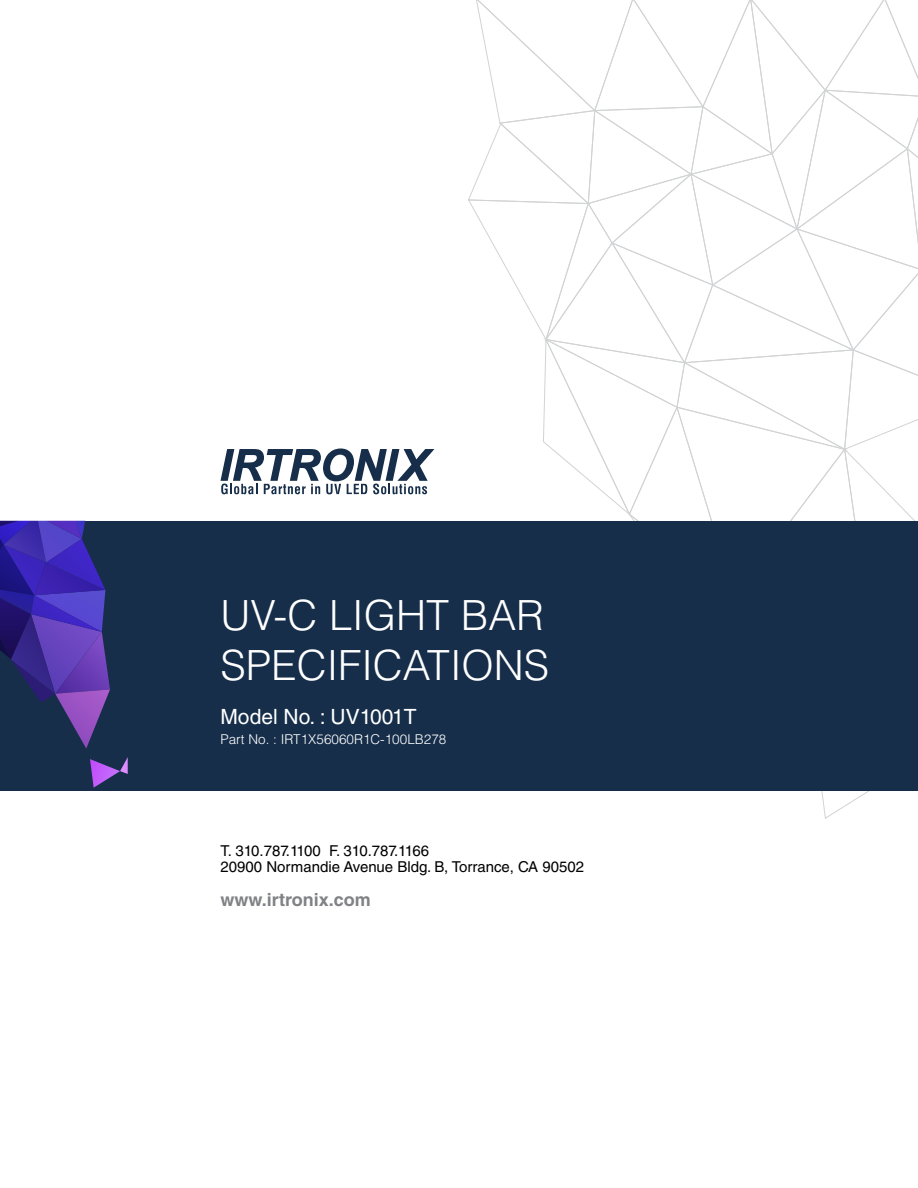
<style>
.page{position:relative;width:918px;height:1188px;background:#fff}
.page>*{position:absolute;margin:0;border:0;box-sizing:border-box;transform-origin:0 0}
.t1{font:300 41.55px/49.9px "Helvetica LT Std";color:#fff}
.t2{font:21px "Helvetica LT Std";color:#fff}
.t3{font:700 18px "Helvetica LT Std";color:#808285}
.t4{font:15px/15.5px "Helvetica LT Std";color:#000}
.t5{font:300 13.5px "Helvetica LT Std";color:#fff}
</style>
<div class="page">
<svg style="left:468px;top:0;width:450px;height:819px"></svg>
<div style="left:0;top:521px;width:918px;height:270px;background:#162e4a"></div>
<svg style="left:221px;top:449px;width:213px;height:45px"></svg>
<svg style="left:0;top:521px;width:110px;height:228px"></svg>
<svg style="left:90px;top:757px;width:38px;height:31px"></svg>
<h1 class="t1" style="left:221px;top:590px;width:330px">UV-C LIGHT BAR<br>SPECIFICATIONS</h1>
<h2 class="t2" style="left:221px;top:704px;width:198px">Model No. : UV1001T</h2>
<p class="t5" style="left:221px;top:731px;width:227px">Part No. : IRT1X56060R1C-100LB278</p>
<p class="t4" style="left:221px;top:843px;width:365px">T. 310.787.1100 F. 310.787.1166<br>20900 Normandie Avenue Bldg. B, Torrance, CA 90502</p>
<p class="t3" style="left:221px;top:889px;width:152px">www.irtronix.com</p>
</div>
